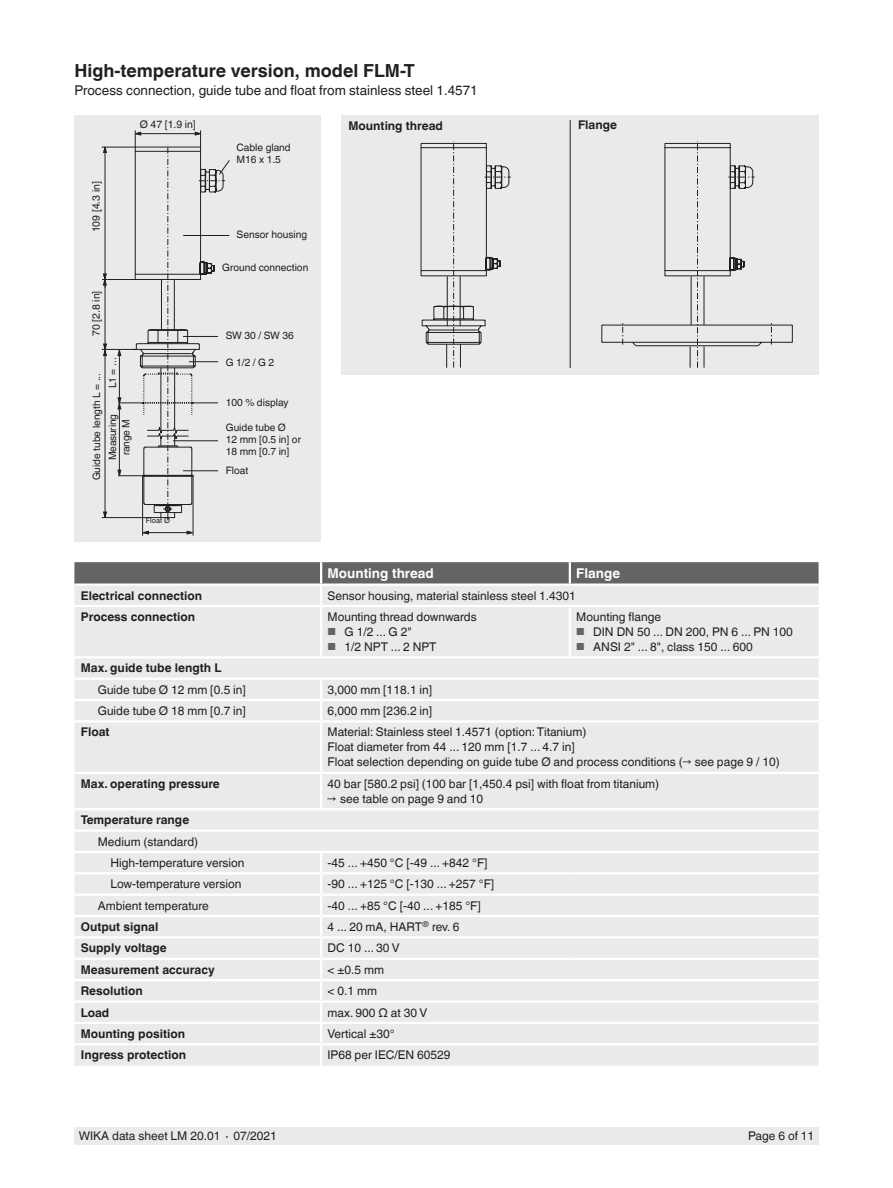
<style>
.page{position:relative;width:893px;height:1188px;background:#fff}
.page>*{position:absolute;margin:0;border:0;box-sizing:border-box;transform-origin:0 0}
.t1{font:700 18px "Helvetica World";color:#241f1f}
.t2{font:13.5px "Helvetica World";color:#241f1f}
.t3{font:700 13.5px "Helvetica World";color:#fff}
.t4{font:12px/15px "Helvetica World";color:#241f1f}
.t5{font:700 12px "Helvetica World";color:#241f1f}
.t6{font:10.5px "Helvetica World";color:#241f1f}
.t7{font:10.2px/12px "Helvetica World";color:#241f1f}
.t8{font:10.2px/13.5px "Helvetica World";letter-spacing:-.02em;color:#241f1f;text-align:center}
.t9{font:7.5px "Helvetica World";color:#241f1f}
.s1{font-size:10.2px;color:#656365}
</style>
<div class="page">
<div style="left:74px;top:1128px;width:745px;height:17px;background:#ebeaea"></div>
<div style="left:75px;top:115px;width:246px;height:427px;background:#ebeaea"></div>
<div style="left:341px;top:115px;width:477px;height:259px;background:#ebeaea"></div>
<hr style="left:570px;top:120px;width:1px;height:248px;background:#241f1f">
<svg style="left:420px;top:141px;width:91px;height:227px"></svg>
<svg style="left:601px;top:141px;width:192px;height:227px"></svg>
<svg style="left:102px;top:130px;width:128px;height:406px"></svg>
<div style="left:218px;top:330px;width:38px;height:154px;background:#ebeaea"></div>
<div style="left:74px;top:607px;width:745px;height:459px;background:#ebeaea"></div>
<svg style="left:74px;top:562px;width:745px;height:43px;background:#a9a7a8"></svg>
<hr style="left:570px;top:584px;width:249px;height:2px;background:#fff">
<hr style="left:320px;top:607px;width:2px;height:49px;background:#fff">
<hr style="left:569px;top:607px;width:2px;height:49px;background:#fff">
<hr style="left:74px;top:656px;width:247px;height:2px;background:#fff">
<hr style="left:320px;top:723px;width:2px;height:49px;background:#fff">
<hr style="left:74px;top:772px;width:247px;height:2px;background:#fff">
<hr style="left:321px;top:772px;width:249px;height:2px;background:#fff">
<hr style="left:320px;top:774px;width:2px;height:34px;background:#fff">
<hr style="left:570px;top:772px;width:249px;height:2px;background:#fff">
<hr style="left:74px;top:808px;width:247px;height:2px;background:#fff">
<hr style="left:321px;top:808px;width:249px;height:2px;background:#fff">
<hr style="left:570px;top:808px;width:249px;height:2px;background:#fff">
<hr style="left:74px;top:829px;width:247px;height:3px;background:#fff">
<hr style="left:321px;top:829px;width:249px;height:3px;background:#fff">
<hr style="left:570px;top:829px;width:249px;height:3px;background:#fff">
<hr style="left:74px;top:851px;width:247px;height:2px;background:#fff">
<hr style="left:321px;top:851px;width:249px;height:2px;background:#fff">
<svg style="left:320px;top:853px;width:2px;height:19px"></svg>
<hr style="left:570px;top:851px;width:249px;height:2px;background:#fff">
<hr style="left:74px;top:872px;width:247px;height:2px;background:#fff">
<hr style="left:321px;top:872px;width:249px;height:2px;background:#fff">
<hr style="left:320px;top:874px;width:2px;height:20px;background:#fff">
<hr style="left:570px;top:872px;width:249px;height:2px;background:#fff">
<hr style="left:74px;top:894px;width:247px;height:2px;background:#fff">
<hr style="left:321px;top:894px;width:249px;height:2px;background:#fff">
<hr style="left:570px;top:894px;width:249px;height:2px;background:#fff">
<hr style="left:74px;top:915px;width:247px;height:2px;background:#fff">
<hr style="left:321px;top:915px;width:249px;height:2px;background:#fff">
<hr style="left:570px;top:915px;width:249px;height:2px;background:#fff">
<hr style="left:74px;top:936px;width:247px;height:3px;background:#fff">
<hr style="left:321px;top:936px;width:249px;height:3px;background:#fff">
<hr style="left:570px;top:936px;width:249px;height:3px;background:#fff">
<hr style="left:74px;top:958px;width:247px;height:2px;background:#fff">
<hr style="left:321px;top:958px;width:249px;height:2px;background:#fff">
<hr style="left:570px;top:958px;width:249px;height:2px;background:#fff">
<hr style="left:74px;top:979px;width:247px;height:2px;background:#fff">
<hr style="left:321px;top:979px;width:249px;height:2px;background:#fff">
<hr style="left:570px;top:979px;width:249px;height:2px;background:#fff">
<hr style="left:74px;top:1000px;width:247px;height:3px;background:#fff">
<hr style="left:321px;top:1000px;width:249px;height:3px;background:#fff">
<hr style="left:570px;top:1000px;width:249px;height:3px;background:#fff">
<hr style="left:74px;top:1022px;width:247px;height:2px;background:#fff">
<hr style="left:321px;top:1022px;width:249px;height:2px;background:#fff">
<svg style="left:320px;top:896px;width:2px;height:147px"></svg>
<hr style="left:570px;top:1022px;width:249px;height:2px;background:#fff">
<hr style="left:74px;top:1043px;width:247px;height:2px;background:#fff">
<hr style="left:321px;top:1043px;width:249px;height:2px;background:#fff">
<hr style="left:320px;top:1045px;width:2px;height:21px;background:#fff">
<hr style="left:570px;top:1043px;width:249px;height:2px;background:#fff">
<hr style="left:74px;top:678px;width:247px;height:2px;background:#fff">
<hr style="left:74px;top:699px;width:247px;height:2px;background:#fff">
<hr style="left:74px;top:720px;width:247px;height:3px;background:#fff">
<hr style="left:321px;top:656px;width:249px;height:2px;background:#fff">
<hr style="left:570px;top:656px;width:249px;height:2px;background:#fff">
<hr style="left:321px;top:678px;width:249px;height:2px;background:#fff">
<hr style="left:570px;top:678px;width:249px;height:2px;background:#fff">
<hr style="left:321px;top:699px;width:249px;height:2px;background:#fff">
<svg style="left:320px;top:680px;width:2px;height:40px"></svg>
<hr style="left:570px;top:699px;width:249px;height:2px;background:#fff">
<hr style="left:321px;top:720px;width:249px;height:3px;background:#fff">
<hr style="left:570px;top:720px;width:249px;height:3px;background:#fff">
<h1 class="t1" style="left:74px;top:60px;width:342px">High-temperature version, model FLM-T</h1>
<p class="t2" style="left:74px;top:82px;width:405px">Process connection, guide tube and float from stainless steel 1.4571</p>
<p class="t6" style="left:90px;top:232px;width:53px;rotate:-90deg">109 [4.3 in]</p>
<p class="t6" style="left:140px;top:118px;width:58px">Ø 47 [1.9 in]</p>
<p class="t6" style="left:90px;top:336px;width:47px;rotate:-90deg">70 [2.8 in]</p>
<p class="t7" style="left:107px;top:388px;width:32px;rotate:-90deg">L1 = ...</p>
<p class="t7" style="left:91px;top:480px;width:109px;rotate:-90deg">Guide tube length L = ...</p>
<p class="t8" style="left:106px;top:460px;width:48px;rotate:-90deg">Measuring range M</p>
<p class="t9" style="left:146px;top:516px;width:26px">Float Ø</p>
<p class="t7" style="left:237px;top:141px;width:56px">Cable gland<br>M16 x 1.5</p>
<p class="t7" style="left:237px;top:228px;width:72px">Sensor housing</p>
<p class="t7" style="left:222px;top:261px;width:88px">Ground connection</p>
<p class="t7" style="left:226px;top:329px;width:70px">SW 30 / SW 36</p>
<p class="t7" style="left:226px;top:356px;width:50px">G 1/2 / G 2</p>
<p class="t7" style="left:226px;top:396px;width:64px">100 % display</p>
<p class="t7" style="left:226px;top:422px;width:77px">Guide tube Ø<br>12 mm [0.5 in] or<br>18 mm [0.7 in]</p>
<p class="t7" style="left:226px;top:465px;width:24px">Float</p>
<p class="t5" style="left:348px;top:119px;width:96px">Mounting thread</p>
<p class="t5" style="left:578px;top:118px;width:41px">Flange</p>
<p class="t3" style="left:327px;top:566px;width:108px">Mounting thread</p>
<p class="t3" style="left:576px;top:566px;width:45px">Flange</p>
<p class="t5" style="left:81px;top:588px;width:123px">Electrical connection</p>
<p class="t4" style="left:327px;top:588px;width:250px">Sensor housing, material stainless steel 1.4301</p>
<p class="t5" style="left:81px;top:610px;width:116px">Process connection</p>
<p class="t4" style="left:327px;top:609px;width:151px">Mounting thread downwards</p>
<p class="t4" style="left:327px;top:624px;width:86px"><span class="s1">■</span> G 1/2 ... G 2"</p>
<p class="t4" style="left:327px;top:639px;width:110px"><span class="s1">■</span> 1/2 NPT ... 2 NPT</p>
<p class="t4" style="left:576px;top:609px;width:86px">Mounting flange</p>
<p class="t4" style="left:576px;top:624px;width:218px"><span class="s1">■</span> DIN DN 50 ... DN 200, PN 6 ... PN 100</p>
<p class="t4" style="left:576px;top:639px;width:178px"><span class="s1">■</span> ANSI 2" ... 8", class 150 ... 600</p>
<p class="t5" style="left:81px;top:661px;width:142px">Max. guide tube length L</p>
<p class="t4" style="left:98px;top:682px;width:150px">Guide tube Ø 12 mm [0.5 in]</p>
<p class="t4" style="left:327px;top:682px;width:106px">3,000 mm [118.1 in]</p>
<p class="t4" style="left:98px;top:703px;width:150px">Guide tube Ø 18 mm [0.7 in]</p>
<p class="t4" style="left:327px;top:703px;width:106px">6,000 mm [236.2 in]</p>
<p class="t5" style="left:81px;top:725px;width:30px">Float</p>
<p class="t4" style="left:327px;top:725px;width:454px">Material: Stainless steel 1.4571 (option: Titanium)<br>Float diameter from 44 ... 120 mm [1.7 ... 4.7 in]<br>Float selection depending on guide tube Ø and process conditions (→ see page 9 / 10)</p>
<p class="t5" style="left:81px;top:777px;width:141px">Max. operating pressure</p>
<p class="t4" style="left:327px;top:776px;width:333px">40 bar [580.2 psi] (100 bar [1,450.4 psi] with float from titanium)</p>
<p class="t4" style="left:327px;top:791px;width:157px">→ see table on page 9 and 10</p>
<p class="t5" style="left:81px;top:813px;width:110px">Temperature range</p>
<p class="t4" style="left:111px;top:831px;width:135px;line-height:21.3px;text-indent:-13px">Medium (standard)<br>High-temperature version</p>
<p class="t4" style="left:327px;top:855px;width:161px">-45 ... +450 °C [-49 ... +842 °F]</p>
<p class="t4" style="left:111px;top:877px;width:132px">Low-temperature version</p>
<p class="t4" style="left:327px;top:877px;width:168px">-90 ... +125 °C [-130 ... +257 °F]</p>
<p class="t4" style="left:98px;top:898px;width:112px">Ambient temperature</p>
<p class="t4" style="left:327px;top:898px;width:155px">-40 ... +85 °C [-40 ... +185 °F]</p>
<p class="t5" style="left:81px;top:920px;width:79px">Output signal</p>
<p class="t4" style="left:327px;top:919px;width:133px">4 ... 20 mA, HART<sup>®</sup> rev. 6</p>
<p class="t5" style="left:81px;top:941px;width:87px">Supply voltage</p>
<p class="t4" style="left:328px;top:941px;width:74px">DC 10 ... 30 V</p>
<p class="t5" style="left:81px;top:963px;width:135px">Measurement accuracy</p>
<p class="t4" style="left:328px;top:962px;width:58px">&lt; ±0.5 mm</p>
<p class="t5" style="left:81px;top:984px;width:63px">Resolution</p>
<p class="t4" style="left:328px;top:984px;width:51px">&lt; 0.1 mm</p>
<p class="t5" style="left:81px;top:1005px;width:30px">Load</p>
<p class="t4" style="left:328px;top:1005px;width:101px">max. 900 Ω at 30 V</p>
<p class="t5" style="left:81px;top:1027px;width:106px">Mounting position</p>
<p class="t4" style="left:328px;top:1026px;width:69px">Vertical ±30°</p>
<p class="t5" style="left:81px;top:1048px;width:107px">Ingress protection</p>
<p class="t4" style="left:328px;top:1048px;width:125px">IP68 per IEC/EN 60529</p>
<p class="t4" style="left:79px;top:1129px;width:200px">WIKA data sheet LM 20.01 ∙ 07/2021</p>
<p class="t4" style="left:748px;top:1129px;width:68px">Page 6 of 11</p>
</div>
